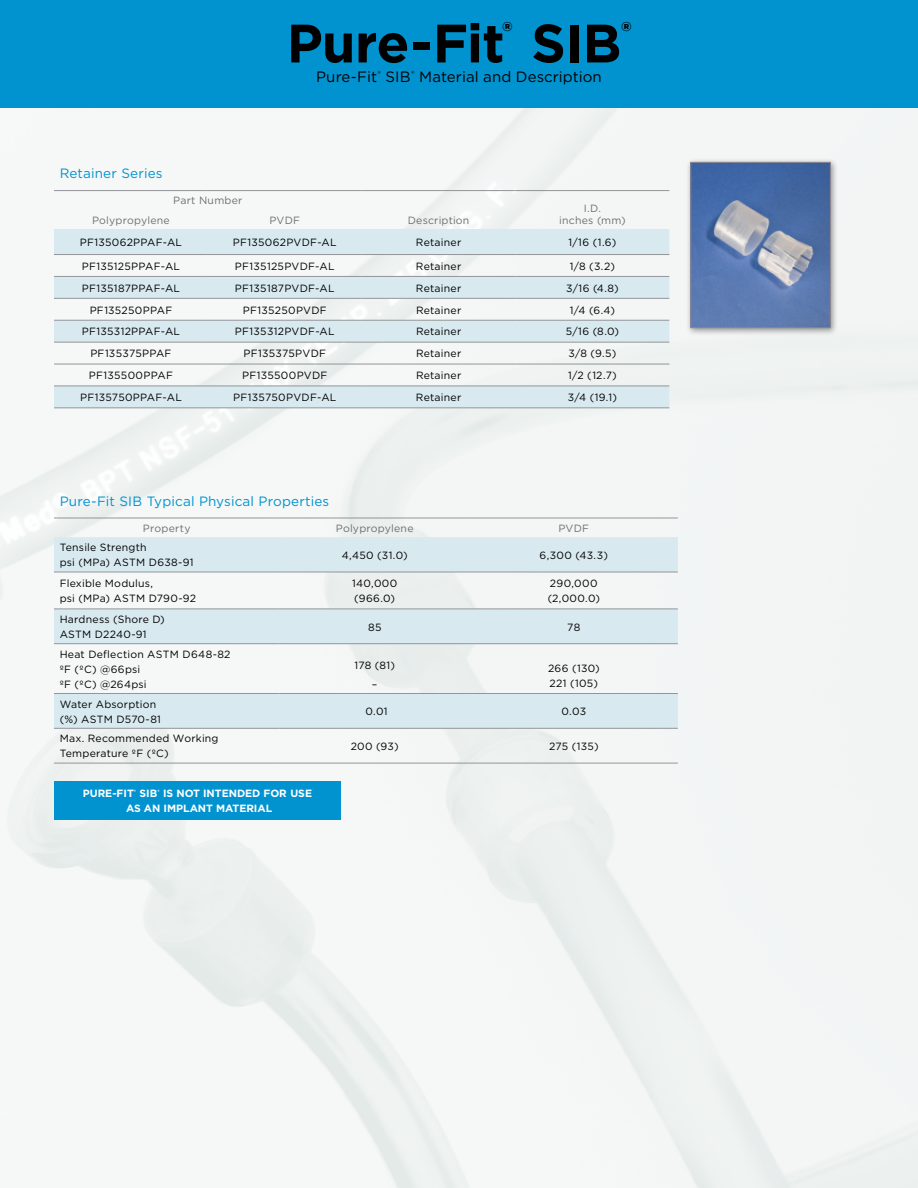
<style>
.page{position:relative;width:918px;height:1188px;background:#fff}
.page>*{position:absolute;margin:0;border:0;box-sizing:border-box;transform-origin:0 0}
.t1{font:700 54px "Gotham";letter-spacing:-.015em;color:#000}
.t2{font:15px "Gotham";letter-spacing:.005em;color:#000}
.t3{font:13.5px "Gotham";letter-spacing:.01em;color:#0093d0}
.t4{font:10.5px/15px "Gotham";letter-spacing:.025em;color:#000}
.t5{font:10.5px "Gotham";letter-spacing:.02em;color:#6d6e71}
.t6{font:700 10.5px/15px "Gotham";color:#fff;text-align:center}
</style>
<div class="page">
<div style="left:0;top:0;width:918px;height:108px;background:#0093d0"></div>
<svg style="left:54px;top:229px;width:615px;height:179px;fill:#d8eaf0"></svg>
<hr style="left:362px;top:364px;width:154px;height:1px;background:#939598">
<hr style="left:516px;top:364px;width:153px;height:1px;background:#939598">
<hr style="left:362px;top:386px;width:154px;height:1px;background:#939598">
<hr style="left:516px;top:386px;width:153px;height:1px;background:#939598">
<hr style="left:362px;top:408px;width:154px;height:1px;background:#939598">
<hr style="left:516px;top:408px;width:153px;height:1px;background:#939598">
<hr style="left:54px;top:190px;width:154px;height:1px;background:#939598">
<hr style="left:208px;top:190px;width:154px;height:1px;background:#939598">
<hr style="left:362px;top:190px;width:154px;height:1px;background:#939598">
<hr style="left:516px;top:190px;width:153px;height:1px;background:#939598">
<hr style="left:54px;top:254px;width:154px;height:1px;background:#939598">
<hr style="left:208px;top:254px;width:154px;height:1px;background:#939598">
<hr style="left:362px;top:254px;width:154px;height:1px;background:#939598">
<hr style="left:516px;top:254px;width:153px;height:1px;background:#939598">
<hr style="left:54px;top:276px;width:154px;height:1px;background:#939598">
<hr style="left:208px;top:276px;width:154px;height:1px;background:#939598">
<hr style="left:362px;top:276px;width:154px;height:1px;background:#939598">
<hr style="left:516px;top:276px;width:153px;height:1px;background:#939598">
<hr style="left:54px;top:298px;width:154px;height:1px;background:#939598">
<hr style="left:208px;top:298px;width:154px;height:1px;background:#939598">
<hr style="left:362px;top:298px;width:154px;height:1px;background:#939598">
<hr style="left:516px;top:298px;width:153px;height:1px;background:#939598">
<hr style="left:54px;top:320px;width:154px;height:1px;background:#939598">
<hr style="left:208px;top:320px;width:154px;height:1px;background:#939598">
<hr style="left:362px;top:320px;width:154px;height:1px;background:#939598">
<hr style="left:516px;top:320px;width:153px;height:1px;background:#939598">
<hr style="left:362px;top:342px;width:154px;height:1px;background:#939598">
<hr style="left:516px;top:342px;width:153px;height:1px;background:#939598">
<hr style="left:54px;top:342px;width:154px;height:1px;background:#939598">
<hr style="left:208px;top:342px;width:154px;height:1px;background:#939598">
<hr style="left:54px;top:364px;width:154px;height:1px;background:#939598">
<hr style="left:208px;top:364px;width:154px;height:1px;background:#939598">
<hr style="left:54px;top:386px;width:154px;height:1px;background:#939598">
<hr style="left:208px;top:386px;width:154px;height:1px;background:#939598">
<hr style="left:54px;top:408px;width:154px;height:1px;background:#939598">
<hr style="left:208px;top:408px;width:154px;height:1px;background:#939598">
<svg style="left:54px;top:537px;width:624px;height:191px;fill:#d8eaf0"></svg>
<hr style="left:54px;top:518px;width:226px;height:1px;background:#939598">
<hr style="left:280px;top:518px;width:190px;height:1px;background:#939598">
<hr style="left:470px;top:518px;width:208px;height:1px;background:#939598">
<hr style="left:54px;top:572px;width:226px;height:1px;background:#939598">
<hr style="left:280px;top:572px;width:190px;height:1px;background:#939598">
<hr style="left:470px;top:572px;width:208px;height:1px;background:#939598">
<hr style="left:54px;top:609px;width:226px;height:1px;background:#939598">
<hr style="left:280px;top:609px;width:190px;height:1px;background:#939598">
<hr style="left:470px;top:609px;width:208px;height:1px;background:#939598">
<hr style="left:54px;top:643px;width:226px;height:1px;background:#939598">
<hr style="left:280px;top:643px;width:190px;height:1px;background:#939598">
<hr style="left:470px;top:643px;width:208px;height:1px;background:#939598">
<hr style="left:54px;top:693px;width:226px;height:1px;background:#939598">
<hr style="left:280px;top:693px;width:190px;height:1px;background:#939598">
<hr style="left:470px;top:693px;width:208px;height:1px;background:#939598">
<hr style="left:280px;top:728px;width:190px;height:1px;background:#939598">
<hr style="left:470px;top:728px;width:208px;height:1px;background:#939598">
<hr style="left:470px;top:763px;width:208px;height:1px;background:#939598">
<hr style="left:54px;top:728px;width:226px;height:1px;background:#939598">
<hr style="left:54px;top:763px;width:226px;height:1px;background:#939598">
<hr style="left:280px;top:763px;width:190px;height:1px;background:#939598">
<div style="left:686px;top:158px;width:153px;height:178px;background:#000;opacity:.4"></div>
<img style="left:692px;top:164px;width:137px;height:162px">
<div style="left:690px;top:162px;width:141px;height:166px;border:1px solid #938990"></div>
<div style="left:54px;top:781px;width:287px;height:39px;background:#0093d0"></div>
<p class="t3" style="left:60px;top:165px;width:104px">Retainer Series</p>
<p class="t5" style="left:173px;top:194px;width:71px">Part Number</p>
<h1 class="t1" style="left:287px;top:8px;width:346px">Pure-Fit<sup>®</sup> SIB<sup>®</sup></h1>
<h2 class="t2" style="left:316px;top:67px;width:287px">Pure-Fit<sup>®</sup> SIB<sup>®</sup> Material and Description</h2>
<p class="t5" style="left:584px;top:201px;width:19px">I.D.</p>
<p class="t5" style="left:92px;top:213px;width:79px">Polypropylene</p>
<p class="t5" style="left:269px;top:213px;width:32px">PVDF</p>
<p class="t5" style="left:559px;top:213px;width:68px">inches (mm)</p>
<p class="t4" style="left:80px;top:235px;width:104px">PF135062PPAF-AL</p>
<p class="t4" style="left:233px;top:235px;width:105px">PF135062PVDF-AL</p>
<p class="t4" style="left:416px;top:235px;width:47px">Retainer</p>
<p class="t4" style="left:569px;top:235px;width:49px">1/16 (1.6)</p>
<p class="t4" style="left:82px;top:258px;width:100px">PF135125PPAF-AL</p>
<p class="t4" style="left:235px;top:258px;width:101px">PF135125PVDF-AL</p>
<p class="t4" style="left:416px;top:258px;width:47px">Retainer</p>
<p class="t4" style="left:570px;top:258px;width:47px">1/8 (3.2)</p>
<p class="t4" style="left:82px;top:280px;width:100px">PF135187PPAF-AL</p>
<p class="t4" style="left:235px;top:280px;width:101px">PF135187PVDF-AL</p>
<p class="t4" style="left:416px;top:280px;width:47px">Retainer</p>
<p class="t4" style="left:566px;top:280px;width:54px">3/16 (4.8)</p>
<p class="t4" style="left:90px;top:302px;width:84px">PF135250PPAF</p>
<p class="t4" style="left:243px;top:302px;width:85px">PF135250PVDF</p>
<p class="t4" style="left:416px;top:302px;width:47px">Retainer</p>
<p class="t4" style="left:570px;top:302px;width:47px">1/4 (6.4)</p>
<p class="t4" style="left:82px;top:324px;width:100px">PF135312PPAF-AL</p>
<p class="t4" style="left:235px;top:324px;width:101px">PF135312PVDF-AL</p>
<p class="t4" style="left:416px;top:324px;width:47px">Retainer</p>
<p class="t4" style="left:566px;top:324px;width:55px">5/16 (8.0)</p>
<p class="t4" style="left:90px;top:346px;width:83px">PF135375PPAF</p>
<p class="t4" style="left:244px;top:346px;width:84px">PF135375PVDF</p>
<p class="t4" style="left:416px;top:346px;width:47px">Retainer</p>
<p class="t4" style="left:569px;top:346px;width:49px">3/8 (9.5)</p>
<p class="t4" style="left:89px;top:368px;width:85px">PF135500PPAF</p>
<p class="t4" style="left:242px;top:368px;width:87px">PF135500PVDF</p>
<p class="t4" style="left:416px;top:368px;width:47px">Retainer</p>
<p class="t4" style="left:568px;top:368px;width:50px">1/2 (12.7)</p>
<p class="t4" style="left:80px;top:390px;width:103px">PF135750PPAF-AL</p>
<p class="t4" style="left:233px;top:390px;width:105px">PF135750PVDF-AL</p>
<p class="t4" style="left:416px;top:390px;width:47px">Retainer</p>
<p class="t4" style="left:568px;top:390px;width:51px">3/4 (19.1)</p>
<p class="t5" style="left:408px;top:213px;width:63px">Description</p>
<p class="t3" style="left:60px;top:492px;width:271px">Pure-Fit SIB Typical Physical Properties</p>
<p class="t5" style="left:143px;top:521px;width:49px">Property</p>
<p class="t5" style="left:336px;top:521px;width:79px">Polypropylene</p>
<p class="t5" style="left:558px;top:521px;width:32px">PVDF</p>
<p class="t4" style="left:60px;top:540px;width:135px">Tensile Strength<br>psi (MPa) ASTM D638-91</p>
<p class="t4" style="left:342px;top:547px;width:67px">4,450 (31.0)</p>
<p class="t4" style="left:540px;top:547px;width:70px">6,300 (43.3)</p>
<p class="t4" style="left:60px;top:576px;width:138px">Flexible Modulus,<br>psi (MPa) ASTM D790-92</p>
<p class="t4" style="left:352px;top:576px;width:47px">140,000 (966.0)</p>
<p class="t4" style="left:548px;top:576px;width:54px">290,000 (2,000.0)</p>
<p class="t4" style="left:60px;top:612px;width:107px">Hardness (Shore D)<br>ASTM D2240-91</p>
<p class="t4" style="left:368px;top:619px;width:15px">85</p>
<p class="t4" style="left:567px;top:619px;width:15px">78</p>
<p class="t4" style="left:60px;top:646px;width:172px">Heat Deflection ASTM D648-82 ºF (ºC) @66psi<br>ºF (ºC) @264psi</p>
<p class="t4" style="left:355px;top:655px;width:42px;line-height:19.4px;text-align:center">178 (81) –</p>
<p class="t4" style="left:548px;top:660px;width:53px">266 (130)<br>221 (105)</p>
<p class="t4" style="left:60px;top:696px;width:103px">Water Absorption (%) ASTM D570-81</p>
<p class="t4" style="left:366px;top:704px;width:23px">0.01</p>
<p class="t4" style="left:562px;top:704px;width:26px">0.03</p>
<p class="t4" style="left:60px;top:731px;width:160px">Max. Recommended Working<br>Temperature ºF (ºC)</p>
<p class="t4" style="left:351px;top:739px;width:50px">200 (93)</p>
<p class="t4" style="left:549px;top:739px;width:51px">275 (135)</p>
<p class="t6" style="left:83px;top:786px;width:231px">PURE-FIT<sup>®</sup> SIB<sup>®</sup> IS NOT INTENDED FOR USE<br>AS AN IMPLANT MATERIAL</p>
</div>
